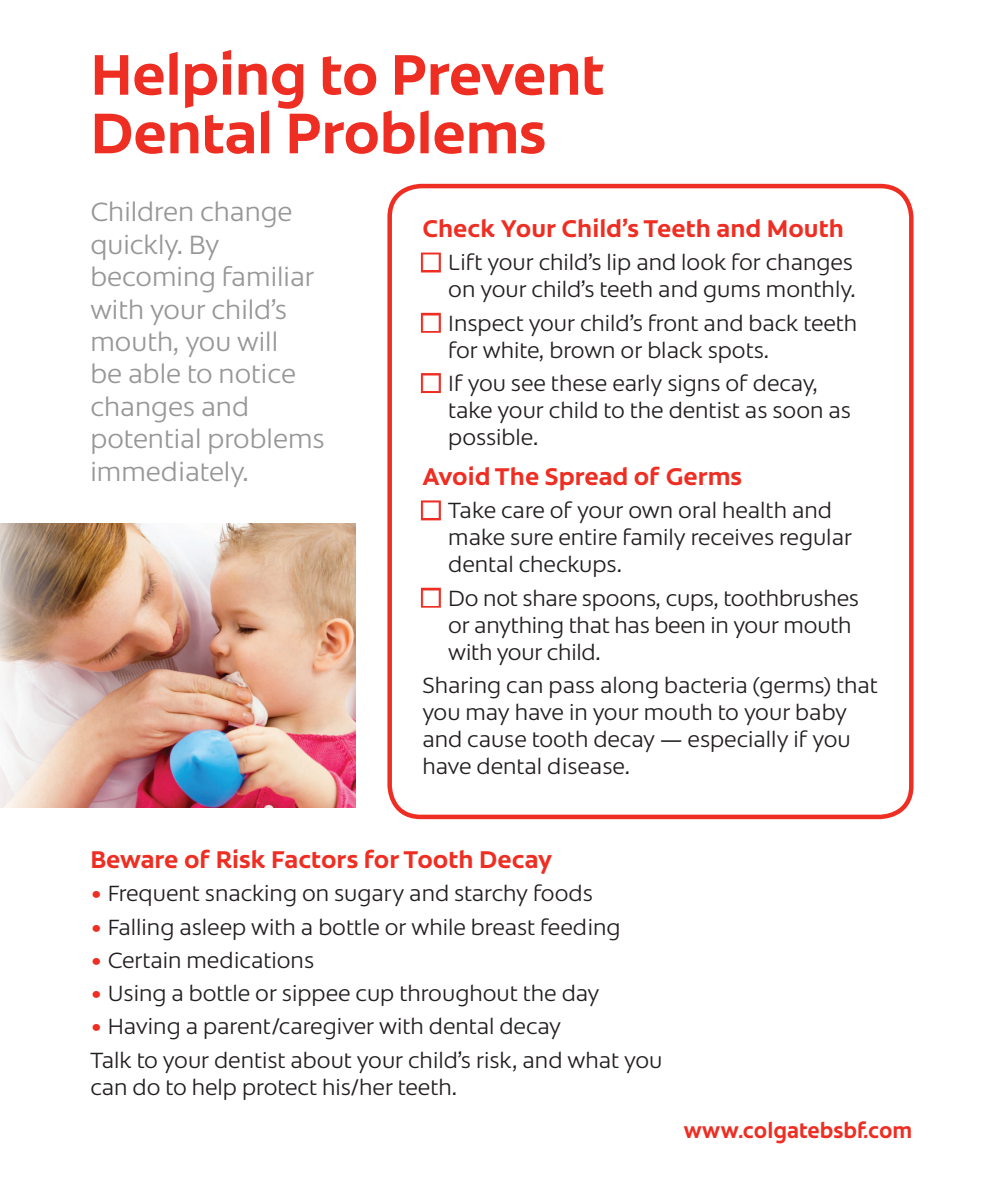
<style>
.page{position:relative;width:1000px;height:1192px;background:#fff}
.page>*{position:absolute;margin:0;border:0;box-sizing:border-box;transform-origin:0 0}
.t1{font:700 58.5px/58.5px "Colgate Ready";letter-spacing:-.01em;color:#ee2e22}
.t2{font:300 27px/32.4px "Colgate Ready";color:#989797}
.t3{font:700 24.75px "Colgate Ready";color:#ee2e22}
.bullet_text{font:300 22.5px/27px "Colgate Ready";color:#231f20}
.t4{font:700 22.5px "Colgate Ready";color:#ee2e22;scale:.95 1}
.s1{color:#fff}
.s2{color:#ee2e22}
</style>
<div class="page">
<div style="left:421px;top:252px;width:19px;height:20px;border:4px solid #ee2e22"></div>
<div style="left:421px;top:313px;width:19px;height:20px;border:4px solid #ee2e22"></div>
<div style="left:421px;top:373px;width:19px;height:20px;border:4px solid #ee2e22"></div>
<div style="left:421px;top:500px;width:19px;height:20px;border:4px solid #ee2e22"></div>
<div style="left:421px;top:587px;width:19px;height:20px;border:4px solid #ee2e22"></div>
<div style="left:387px;top:184px;width:526px;height:635px;border:4px solid #ee2e22;border-radius:31px"></div>
<img style="left:0;top:524px;width:355px;height:283px">
<p class="t1" style="left:90px;top:41px;width:516px">Helping to Prevent<br>Dental Problems</p>
<p class="t2" style="left:90px;top:194px;width:235px">Children change quickly. By becoming familiar with your child’s mouth, you will<br>be able to notice changes and potential problems immediately.</p>
<p class="t3" style="left:422px;top:209px;width:423px">Check Your Child’s Teeth and Mouth</p>
<p class="bullet_text" style="left:422px;top:248px;width:434px;text-align:right"><span class="s1">■</span> Lift your child’s lip and look for changes on your child’s teeth and gums monthly.</p>
<p class="bullet_text" style="left:448px;top:308px;width:410px;text-indent:-26px"><span class="s1">■</span> Inspect your child’s front and back teeth for white, brown or black spots.</p>
<p class="bullet_text" style="left:448px;top:368px;width:404px;text-indent:-26px"><span class="s1">■</span> If you see these early signs of decay, take your child to the dentist as soon as possible.</p>
<p class="t3" style="left:422px;top:456px;width:321px">Avoid The Spread of Germs</p>
<p class="bullet_text" style="left:448px;top:495px;width:405px;text-indent:-26px"><span class="s1">■</span> Take care of your own oral health and make sure entire family receives regular dental checkups.</p>
<p class="bullet_text" style="left:448px;top:582px;width:412px;text-indent:-26px"><span class="s1">■</span> Do not share spoons, cups, toothbrushes or anything that has been in your mouth with your child.</p>
<p class="bullet_text" style="left:422px;top:670px;width:457px">Sharing can pass along bacteria (germs) that you may have in your mouth to your baby and cause tooth decay — especially if you have dental disease.</p>
<p class="t3" style="left:90px;top:839px;width:463px">Beware of Risk Factors for Tooth Decay</p>
<p class="bullet_text" style="left:90px;top:878px;width:503px"><span class="s2">•</span> Frequent snacking on sugary and starchy foods</p>
<p class="bullet_text" style="left:90px;top:911px;width:531px"><span class="s2">•</span> Falling asleep with a bottle or while breast feeding</p>
<p class="bullet_text" style="left:90px;top:944px;width:225px"><span class="s2">•</span> Certain medications</p>
<p class="bullet_text" style="left:90px;top:978px;width:510px"><span class="s2">•</span> Using a bottle or sippee cup throughout the day</p>
<p class="bullet_text" style="left:90px;top:1011px;width:472px"><span class="s2">•</span> Having a parent/caregiver with dental decay</p>
<p class="bullet_text" style="left:90px;top:1044px;width:573px">Talk to your dentist about your child’s risk, and what you can do to help protect his/her teeth.</p>
<p class="t4" style="left:683px;top:1112px;width:242px">www.colgatebsbf.com</p>
</div>
